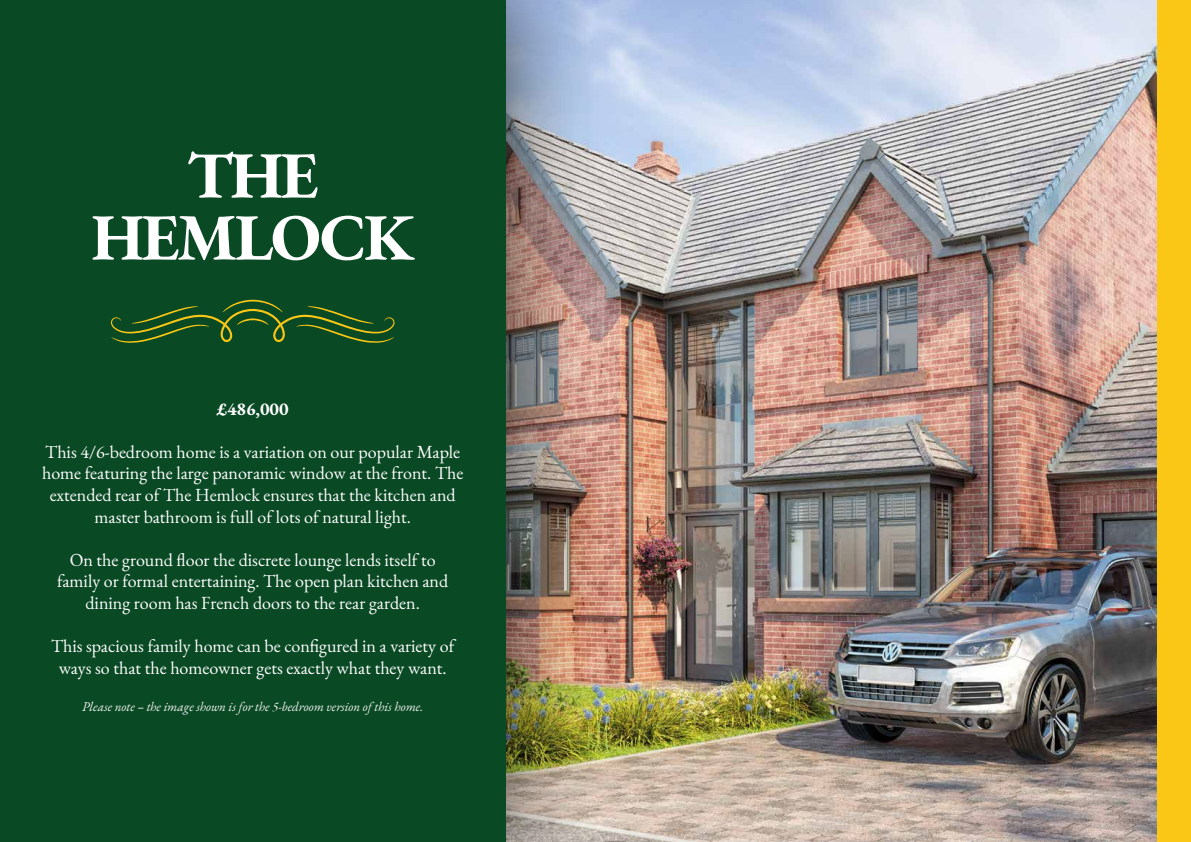
<style>
.page{position:relative;width:1191px;height:842px;background:#fff}
.page>*{position:absolute;margin:0;border:0;box-sizing:border-box;transform-origin:0 0}
.t1{font:700 66px/62px "EB Garamond";letter-spacing:-.04em;color:#fff;text-align:center}
.t2{font:18px/21.6px "EB Garamond";color:#fff;text-align:center}
.t3{font:700 18px "EB Garamond";color:#fff}
.t4{font:italic 13px "EB Garamond";color:#f4f5f3}
</style>
<div class="page">
<img style="left:602px;top:0;width:555px;height:842px">
<div style="left:0;top:0;width:602px;height:842px;background:#000;opacity:.75"></div>
<div style="left:0;top:0;width:505px;height:842px;background:#094924"></div>
<div style="left:1157px;top:0;width:34px;height:842px;background:#fbc716"></div>
<svg style="left:111px;top:300px;width:283px;height:43px"></svg>
<h1 class="t1" style="left:91px;top:143px;width:324px">THE<br>HEMLOCK</h1>
<p class="t3" style="left:217px;top:396px;width:73px">£486,000</p>
<p class="t2" style="left:42px;top:441px;width:423px">This 4/6-bedroom home is a variation on our popular Maple home featuring the large panoramic window at the front. The extended rear of The Hemlock ensures that the kitchen and master bathroom is full of lots of natural light.</p>
<p class="t2" style="left:57px;top:549px;width:392px">On the ground floor the discrete lounge lends itself to family or formal entertaining. The open plan kitchen and dining room has French doors to the rear garden.</p>
<p class="t2" style="left:51px;top:635px;width:405px">This spacious family home can be configured in a variety of ways so that the homeowner gets exactly what they want.</p>
<p class="t4" style="left:82px;top:698px;width:342px">Please note – the image shown is for the 5-bedroom version of this home.</p>
</div>
